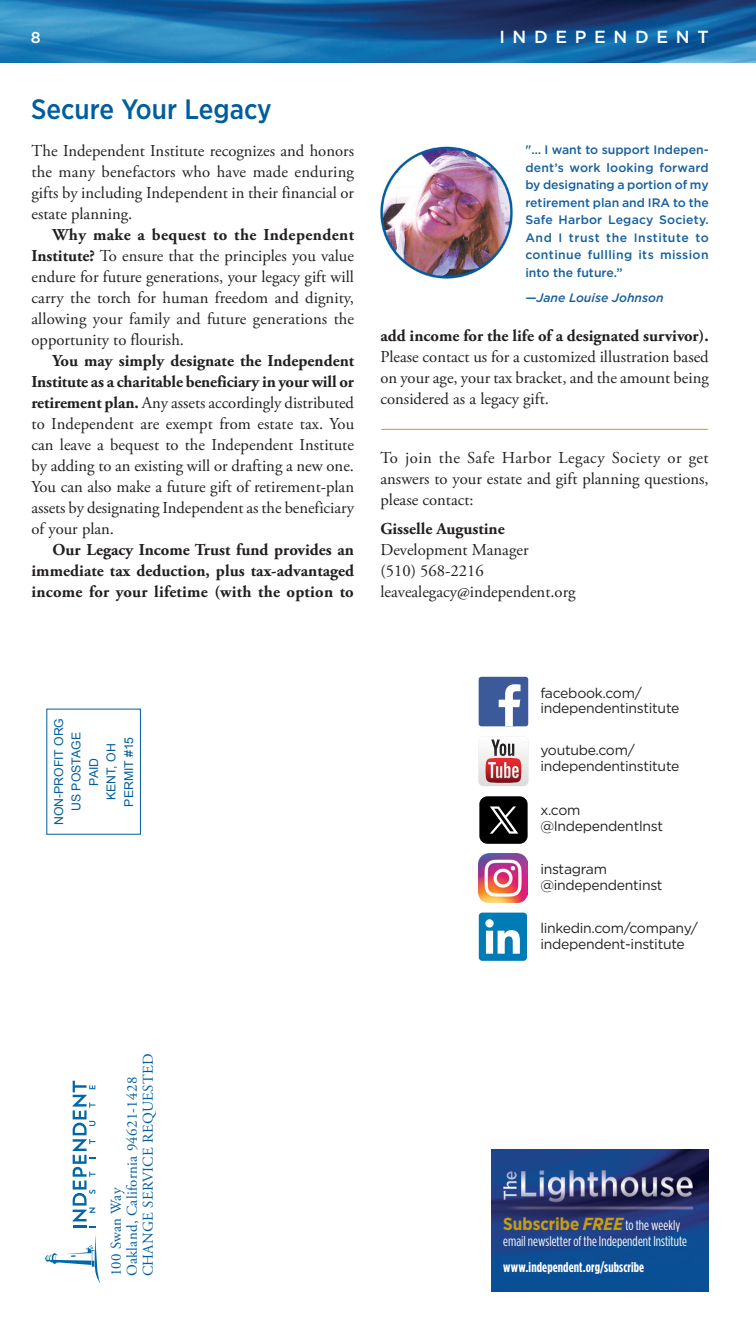
<style>
.page{position:relative;width:756px;height:1323px;background:#fff}
.page>*{position:absolute;margin:0;border:0;box-sizing:border-box;transform-origin:0 0}
.headline{font:500 28px "Gotham Narrow";color:#005e9e}
.Page___and_heading{font:500 17.5px "Gotham";letter-spacing:.44em;color:#fff}
.Body{font:16.62px/21px "Adobe Garamond Pro";color:#231f20;text-align:justify}
.Body-2{font:700 16.62px/21px "Adobe Garamond Pro";letter-spacing:.005em;color:#231f20;text-align:justify}
.Page___and_heading-2{font:500 15.75px "Gotham";color:#fff}
.t1{font:14.88px "Adobe Garamond Pro";letter-spacing:.02em;color:#005e9e}
.t2{font:14px "Gotham";letter-spacing:-.02em;color:#231f20}
.t3{font:14px/15.8px "Gotham Condensed";letter-spacing:.005em;color:#fff}
.t4{font:700 14px "Gotham Condensed";letter-spacing:.01em;color:#fff}
.body{font:500 12.25px/17.5px "Gotham";letter-spacing:.03em;color:#15609f;text-align:justify}
.t5{font:12.25px "Arial";color:#005e9e}
.body-2{font:italic 500 12.25px "Gotham";color:#15609f}
.s1{font-weight:700}
.s2{font-family:"Gotham Narrow";font-weight:700;font-size:17.5px;color:#cb9c0d}
.s3{font-family:"Gotham Narrow";font-weight:700;font-style:italic;font-size:17.5px;color:#cb9c0d}
</style>
<div class="page">
<img style="left:0;top:0;width:756px;height:63px">
<hr style="left:381px;top:429px;width:327px;height:1px;background:#cb9c0d">
<img style="left:380px;top:146px;width:133px;height:133px">
<img style="left:492px;top:1149px;width:217px;height:143px">
<hr style="left:73px;top:1225px;width:14px;height:3px;background:#0068a9">
<svg style="left:73px;top:1081px;width:23px;height:140px"></svg>
<svg style="left:45px;top:1235px;width:55px;height:48px"></svg>
<div style="left:479px;top:677px;width:49px;height:49px;background:#3c5a99;border-radius:3px"></div>
<svg style="left:499px;top:684px;width:22px;height:42px"></svg>
<img style="left:479px;top:853px;width:49px;height:49px">
<div style="left:479px;top:913px;width:48px;height:48px;background:#007bb6;border-radius:4px"></div>
<svg style="left:485px;top:919px;width:35px;height:35px"></svg>
<svg style="left:478px;top:738px;width:51px;height:48px"></svg>
<svg style="left:479px;top:796px;width:49px;height:48px;background:#252525"></svg>
<p class="Page___and_heading-2" style="left:31px;top:27px;width:11px">8</p>
<p class="Page___and_heading" style="left:499px;top:25px;width:211px">INDEPENDENT</p>
<p class="headline" style="left:31px;top:92px;width:242px">Secure Your Legacy</p>
<p class="Body" style="left:32px;top:141px;width:324px">The Independent Institute recognizes and honors the many benefactors who have made enduring gifts by including Independent in their financial or estate planning.</p>
<p class="Body" style="left:32px;top:225px;width:324px;text-indent:21px"><span class="s1">Why make a bequest to the Independent Institute?</span> To ensure that the principles you value endure for future generations, your legacy gift will carry the torch for human freedom and dignity, allowing your family and future generations the opportunity to flourish.</p>
<p class="Body" style="left:32px;top:351px;width:324px;text-indent:21px"><span class="s1">You may simply designate the Independent Institute as a charitable beneficiary in your will or retirement plan.</span> Any assets accordingly distributed to Independent are exempt from estate tax. You can leave a bequest to the Independent Institute by adding to an existing will or drafting a new one.<br>You can also make a future gift of retirement-plan assets by designating Independent as the beneficiary of your plan.</p>
<p class="Body-2" style="left:32px;top:540px;width:324px;text-indent:21px">Our Legacy Income Trust fund provides an immediate tax deduction, plus tax-advantaged income for your lifetime (with the option to</p>
<p class="body" style="left:525px;top:141px;width:185px">"… I want to support Indepen&shy;dent’s work looking forward by designating a portion of my retirement plan and IRA to the Safe Harbor Legacy Society.<br>And I trust the Institute to continue fullling its mission into the future.”</p>
<p class="body-2" style="left:525px;top:290px;width:140px">—Jane Louise Johnson</p>
<p class="Body" style="left:381px;top:326px;width:330px"><span class="s1">add income for the life of a designated survivor).<br></span>Please contact us for a customized illustration based on your age, your tax bracket, and the amount being considered as a legacy gift.</p>
<p class="Body" style="left:381px;top:448px;width:330px">To join the Safe Harbor Legacy Society or get answers to your estate and gift planning questions, please contact:</p>
<p class="Body-2" style="left:381px;top:519px;width:126px">Gisselle Augustine</p>
<p class="Body" style="left:381px;top:540px;width:150px">Development Manager</p>
<p class="Body" style="left:381px;top:561px;width:105px">(510) 568-2216</p>
<p class="Body" style="left:381px;top:582px;width:197px">leavealegacy@independent.org</p>
<p class="t5" style="left:51px;top:825px;width:109px;rotate:-90deg">NON-PROFIT ORG</p>
<p class="t5" style="left:68px;top:811px;width:80px;rotate:-90deg">US POSTAGE</p>
<p class="t5" style="left:86px;top:786px;width:29px;rotate:-90deg">PAID</p>
<p class="t5" style="left:103px;top:800px;width:58px;rotate:-90deg">KENT, OH</p>
<p class="t5" style="left:121px;top:807px;width:71px;rotate:-90deg">PERMIT #15</p>
<p class="t2" style="left:540px;top:684px;width:103px">facebook.com/</p>
<p class="t2" style="left:540px;top:699px;width:141px">independentinstitute</p>
<p class="t2" style="left:540px;top:742px;width:96px">youtube.com/</p>
<p class="t2" style="left:540px;top:757px;width:141px">independentinstitute</p>
<p class="t2" style="left:540px;top:801px;width:42px">x.com</p>
<p class="t2" style="left:540px;top:817px;width:124px">@Independentlnst</p>
<p class="t2" style="left:540px;top:860px;width:68px">instagram</p>
<p class="t2" style="left:540px;top:876px;width:124px">@independentinst</p>
<p class="t2" style="left:540px;top:919px;width:159px">linkedin.com/company/</p>
<p class="t2" style="left:540px;top:935px;width:146px">independent-institute</p>
<p class="t1" style="left:139px;top:1276px;width:225px;rotate:-90deg">CHANGE SERVICE REQUESTED</p>
<p class="t1" style="left:123px;top:1276px;width:201px;rotate:-90deg">Oakland, California 94621-1428</p>
<p class="t1" style="left:107px;top:1276px;width:91px;rotate:-90deg">100 Swan Way</p>
<p class="t3" style="left:503px;top:1217px;width:185px"><span class="s2">Subscribe</span> <span class="s3">FREE</span>to the weekly email newsletter of the Independent Institute</p>
<p class="t4" style="left:503px;top:1259px;width:142px">www.independent.org/subscribe</p>
</div>
